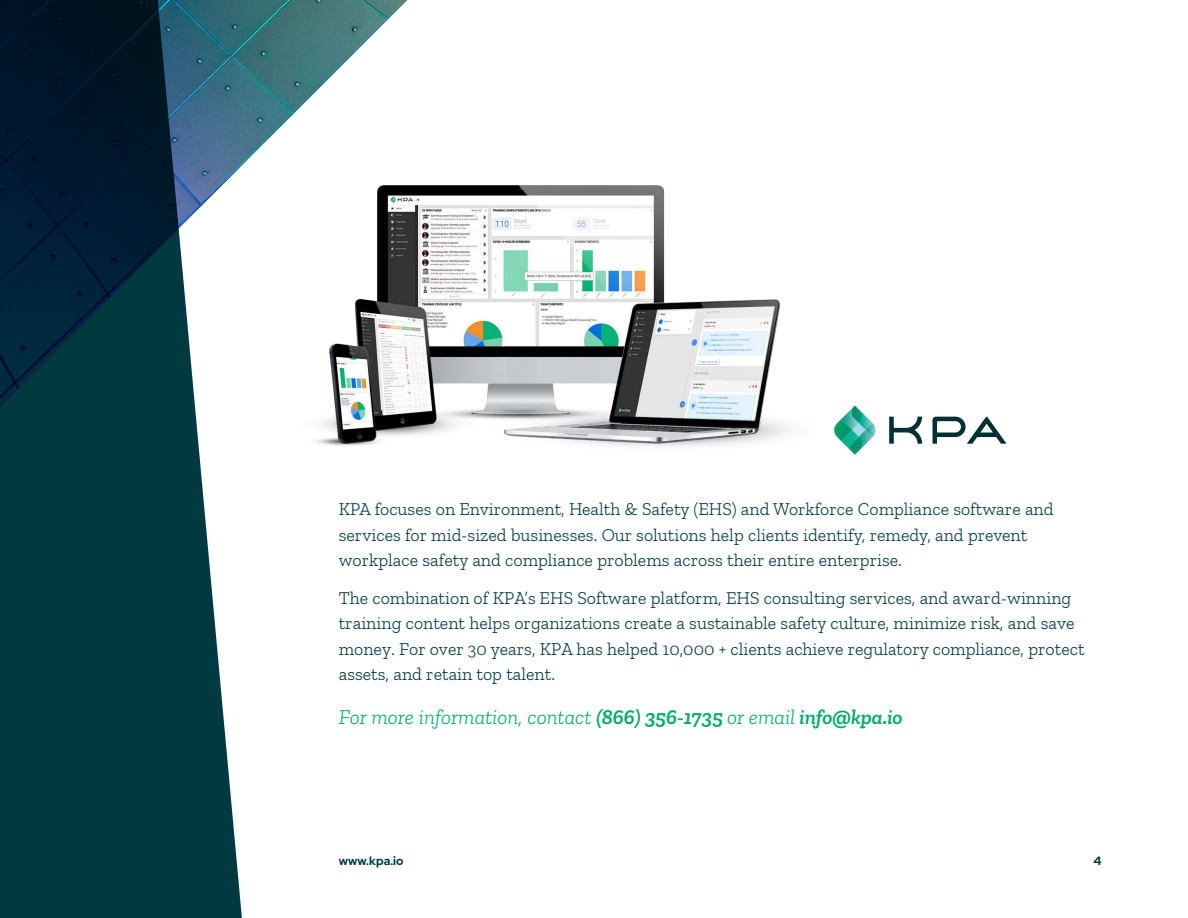
<style>
.page{position:relative;width:1188px;height:918px;background:#fff}
.page>*{position:absolute;margin:0;border:0;box-sizing:border-box;transform-origin:0 0}
.Intro_A{font:italic 300 21px "Zilla Slab";color:#00ac69}
.Intro_A-2{font:300 18px/25.5px "Zilla Slab";color:#003a40}
.Intro_A-3{font:700 12px "Red Hat Display";letter-spacing:.005em;color:#003a40}
.Body_Text{font:700 12px "Red Hat Display";color:#003a40}
.s1{font-weight:600}
</style>
<div class="page">
<img style="left:243px;top:0;width:165px;height:165px">
<svg style="left:0;top:0;width:243px;height:918px;background:#204b56"></svg>
<svg style="left:834px;top:406px;width:39px;height:49px"></svg>
<img style="left:849px;top:437px;width:14px;height:17px">
<img style="left:866px;top:423px;width:10px;height:14px">
<svg style="left:889px;top:417px;width:33px;height:27px"></svg>
<svg style="left:933px;top:417px;width:74px;height:27px"></svg>
<img style="left:315px;top:185px;width:476px;height:262px">
<p class="Intro_A-2" style="left:339px;top:497px;width:716px">KPA focuses on Environment, Health &amp; Safety (EHS) and Workforce Compliance software and services for mid-sized businesses. Our solutions help clients identify, remedy, and prevent workplace safety and compliance problems across their entire enterprise.</p>
<p class="Intro_A-2" style="left:339px;top:585px;width:747px">The combination of KPA’s EHS Software platform, EHS consulting services, and award-winning training content helps organizations create a sustainable safety culture, minimize risk, and save money. For over 30 years, KPA has helped 10,000 + clients achieve regulatory compliance, protect assets, and retain top talent.</p>
<p class="Intro_A" style="left:339px;top:705px;width:565px">For more information, contact <span class="s1">(866) 356-1735</span> or email <span class="s1">info@kpa.io</span></p>
<p class="Intro_A-3" style="left:339px;top:852px;width:66px">www.kpa.io</p>
<p class="Body_Text" style="left:1094px;top:852px;width:10px">4</p>
</div>
